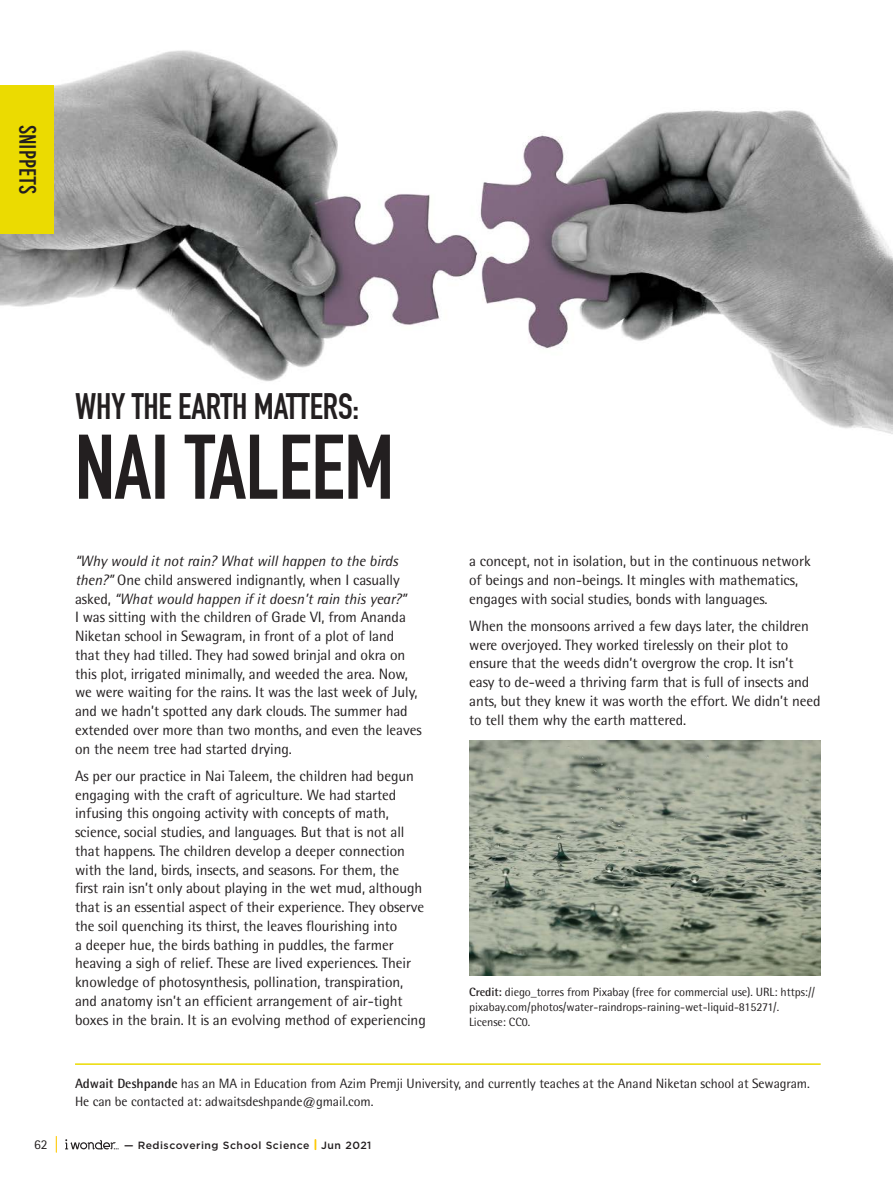
<style>
.page{position:relative;width:893px;height:1191px;background:#fff}
.page>*{position:absolute;margin:0;border:0;box-sizing:border-box;transform-origin:0 0}
.Bodytext{font:90px "DIN Engschrift";letter-spacing:-.005em;color:#231f20}
.Bodytext-2{font:36px "DIN Engschrift";letter-spacing:-.005em;color:#231f20}
.t1{font:700 condensed 22.5px "DIN Neuzeit Grotesk Std";color:#231f20}
.Bodytext-3{font:15px/18.8px "Rotis Semi Sans";letter-spacing:-.005em;color:#231f20}
.Biography{font:13.5px/18px "Rotis Semi Sans";letter-spacing:-.005em;color:#231f20}
.t2{font:13.5px "Rotis Sans Serif";color:#231f20}
.Figure_Credits{font:12px/15px "Rotis Semi Sans";letter-spacing:-.005em;color:#231f20}
.t3{font:500 10.5px "Gotham";letter-spacing:.05em;color:#231f20}
.s1{font-style:italic}
.s2{font-weight:700}
.s3{font-weight:400;color:#feca0a}
</style>
<div class="page">
<svg style="left:56px;top:1136px;width:1px;height:16px"></svg>
<svg style="left:65px;top:1139px;width:54px;height:10px"></svg>
<hr style="left:75px;top:1063px;width:746px;height:1px;background:#ebdb01">
<img style="left:0;top:50px;width:893px;height:384px">
<div style="left:0;top:85px;width:54px;height:149px;background:#ebdb01"></div>
<img style="left:469px;top:740px;width:352px;height:235px">
<p class="t1" style="left:41px;top:125px;width:71px;rotate:90deg">SNIPPETS</p>
<p class="Bodytext-2" style="left:75px;top:385px;width:286px">WHY THE EARTH MATTERS:</p>
<p class="Bodytext" style="left:75px;top:414px;width:321px">NAI TALEEM</p>
<p class="Bodytext-3" style="left:75px;top:551px;width:348px"><span class="s1">“Why would it not rain? What will happen to the birds then?”</span> One child answered indignantly, when I casually asked, <span class="s1">“What would happen if it doesn’t rain this year?”<br></span>I was sitting with the children of Grade VI, from Ananda Niketan school in Sewagram, in front of a plot of land that they had tilled. They had sowed brinjal and okra on this plot, irrigated minimally, and weeded the area. Now, we were waiting for the rains. It was the last week of July, and we hadn’t spotted any dark clouds. The summer had extended over more than two months, and even the leaves on the neem tree had started drying.</p>
<p class="Bodytext-3" style="left:75px;top:766px;width:352px">As per our practice in Nai Taleem, the children had begun engaging with the craft of agriculture. We had started infusing this ongoing activity with concepts of math, science, social studies, and languages. But that is not all that happens. The children develop a deeper connection with the land, birds, insects, and seasons. For them, the first rain isn’t only about playing in the wet mud, although that is an essential aspect of their experience. They observe the soil quenching its thirst, the leaves flourishing into<br>a deeper hue, the birds bathing in puddles, the farmer heaving a sigh of relief. These are lived experiences. Their knowledge of photosynthesis, pollination, transpiration, and anatomy isn’t an efficient arrangement of air-tight boxes in the brain. It is an evolving method of experiencing</p>
<p class="Bodytext-3" style="left:469px;top:551px;width:343px">a concept, not in isolation, but in the continuous network of beings and non-beings. It mingles with mathematics, engages with social studies, bonds with languages.</p>
<p class="Bodytext-3" style="left:469px;top:616px;width:353px">When the monsoons arrived a few days later, the children were overjoyed. They worked tirelessly on their plot to ensure that the weeds didn’t overgrow the crop. It isn’t easy to de-weed a thriving farm that is full of insects and ants, but they knew it was worth the effort. We didn’t need to tell them why the earth mattered.</p>
<p class="Figure_Credits" style="left:469px;top:984px;width:347px"><span class="s2">Credit:</span> diego_torres from Pixabay (free for commercial use). URL: https:// pixabay.com/photos/water-raindrops-raining-wet-liquid-815271/.<br>License: CC0.</p>
<p class="Biography" style="left:75px;top:1074px;width:736px"><span class="s2">Adwait Deshpande</span> has an MA in Education from Azim Premji University, and currently teaches at the Anand Niketan school at Sewagram.<br>He can be contacted at: adwaitsdeshpande@gmail.com.</p>
<p class="t2" style="left:34px;top:1137px;width:15px">62</p>
<p class="t3" style="left:124px;top:1138px;width:249px">— Rediscovering School Science <span class="s3">|</span> Jun 2021</p>
</div>
